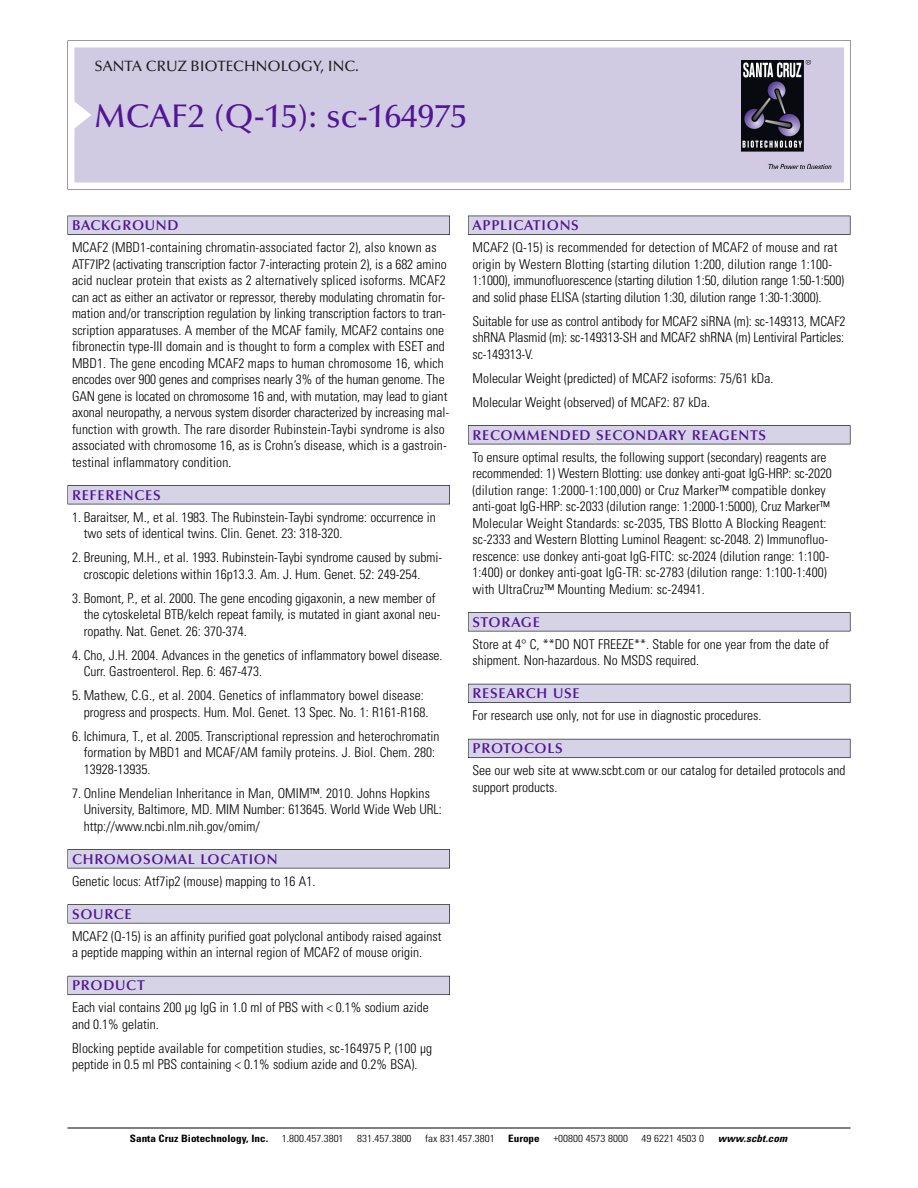
<style>
.page{position:relative;width:918px;height:1188px;background:#fff}
.page>*{position:absolute;margin:0;border:0;box-sizing:border-box;transform-origin:0 0}
.t1{font:500 33px "Optima";color:#511695}
.t2{font:500 15px "Optima";color:#231f20}
.t3{font:600 14.25px "Optima";letter-spacing:.05em;color:#511695}
.t4{font:300 condensed 13.5px/16.5px "Univers";color:#000}
.t5{font:300 condensed 10.2px "Univers";color:#000;scale:1.1 1}
.t6{font:700 condensed 10.2px "Univers";color:#000;scale:1.1 1}
.t7{font:italic 700 condensed 10.2px "Univers";letter-spacing:.005em;color:#000;scale:1.1 1}
</style>
<div class="page">
<svg style="left:68px;top:40px;width:783px;height:149px"></svg>
<div style="left:74px;top:47px;width:770px;height:135px;background:#d1cae3"></div>
<img style="left:741px;top:60px;width:90px;height:108px">
<div style="left:68px;top:216px;width:382px;height:19px;background:#525155"></div>
<div style="left:68px;top:216px;width:381px;height:18px;background:#d7d3e7"></div>
<div style="left:68px;top:485px;width:382px;height:19px;background:#525155"></div>
<div style="left:68px;top:486px;width:381px;height:18px;background:#d7d3e7"></div>
<div style="left:68px;top:849px;width:382px;height:19px;background:#545357"></div>
<div style="left:68px;top:850px;width:381px;height:18px;background:#d7d3e7"></div>
<div style="left:68px;top:904px;width:382px;height:19px;background:#575759"></div>
<div style="left:68px;top:905px;width:381px;height:18px;background:#d7d3e7"></div>
<div style="left:68px;top:976px;width:382px;height:19px;background:#5b5a62"></div>
<div style="left:68px;top:976px;width:381px;height:18px;background:#d7d3e7"></div>
<div style="left:468px;top:216px;width:382px;height:19px;background:#525155"></div>
<div style="left:468px;top:216px;width:382px;height:18px;background:#d7d3e7"></div>
<div style="left:468px;top:425px;width:382px;height:19px;background:#525155"></div>
<div style="left:468px;top:426px;width:382px;height:18px;background:#d7d3e7"></div>
<div style="left:468px;top:612px;width:382px;height:19px;background:#545357"></div>
<div style="left:468px;top:613px;width:382px;height:18px;background:#d7d3e7"></div>
<div style="left:468px;top:684px;width:382px;height:19px;background:#54535a"></div>
<div style="left:468px;top:684px;width:382px;height:18px;background:#d7d3e7"></div>
<div style="left:468px;top:739px;width:382px;height:19px;background:#5b5a62"></div>
<div style="left:468px;top:739px;width:382px;height:18px;background:#d7d3e7"></div>
<hr style="left:68px;top:1128px;width:782px;height:1px;background:#000">
<p class="t2" style="left:94px;top:61px;width:266px">SANTA CRUZ BIOTECHNOLOGY, INC.</p>
<h1 class="t1" style="left:94px;top:103px;width:374px">MCAF2 (Q-15): sc-164975</h1>
<p class="t3" style="left:72px;top:219px;width:108px">BACKGROUND</p>
<p class="t4" style="left:72px;top:240px;width:379px">MCAF2 (MBD1-containing chromatin-associated factor 2), also known as ATF7IP2 (activating transcription factor 7-interacting protein 2), is a 682 amino acid nuclear protein that exists as 2 alternatively spliced isoforms. MCAF2 can act as either an activator or repressor, thereby modulating chromatin for&shy;mation and/or transcription regulation by linking transcription factors to tran&shy;scription apparatuses. A member of the MCAF family, MCAF2 contains one fibronectin type-III domain and is thought to form a complex with ESET and MBD1. The gene encoding MCAF2 maps to human chromosome 16, which encodes over 900 genes and comprises nearly 3% of the human genome. The GAN gene is located on chromosome 16 and, with mutation, may lead to giant axonal neuropathy, a nervous system disorder characterized by increasing mal&shy;function with growth. The rare disorder Rubinstein-Taybi syndrome is also associated with chromosome 16, as is Crohn’s disease, which is a gastroin&shy;testinal inflammatory condition.</p>
<p class="t3" style="left:72px;top:489px;width:90px">REFERENCES</p>
<p class="t4" style="left:84px;top:510px;width:354px;text-indent:-12px">1. Baraitser, M., et al. 1983. The Rubinstein-Taybi syndrome: occurrence in two sets of identical twins. Clin. Genet. 23: 318-320.</p>
<p class="t4" style="left:84px;top:550px;width:360px;text-indent:-12px">2. Breuning, M.H., et al. 1993. Rubinstein-Taybi syndrome caused by submi&shy;croscopic deletions within 16p13.3. Am. J. Hum. Genet. 52: 249-254.</p>
<p class="t4" style="left:84px;top:591px;width:358px;text-indent:-12px">3. Bomont, P., et al. 2000. The gene encoding gigaxonin, a new member of the cytoskeletal BTB/kelch repeat family, is mutated in giant axonal neu&shy;ropathy. Nat. Genet. 26: 370-374.</p>
<p class="t4" style="left:84px;top:648px;width:360px;text-indent:-12px">4. Cho, J.H. 2004. Advances in the genetics of inflammatory bowel disease.<br>Curr. Gastroenterol. Rep. 6: 467-473.</p>
<p class="t4" style="left:84px;top:688px;width:346px;text-indent:-12px">5. Mathew, C.G., et al. 2004. Genetics of inflammatory bowel disease: progress and prospects. Hum. Mol. Genet. 13 Spec. No. 1: R161-R168.</p>
<p class="t4" style="left:84px;top:729px;width:357px;text-indent:-12px">6. Ichimura, T., et al. 2005. Transcriptional repression and heterochromatin formation by MBD1 and MCAF/AM family proteins. J. Biol. Chem. 280:<br>13928-13935.</p>
<p class="t4" style="left:84px;top:786px;width:360px;text-indent:-12px">7. Online Mendelian Inheritance in Man, OMIM™. 2010. Johns Hopkins<br>University, Baltimore, MD. MIM Number: 613645. World Wide Web URL: http://www.ncbi.nlm.nih.gov/omim/</p>
<p class="t3" style="left:72px;top:853px;width:207px">CHROMOSOMAL LOCATION</p>
<p class="t4" style="left:72px;top:874px;width:245px">Genetic locus: Atf7ip2 (mouse) mapping to 16 A1.</p>
<p class="t3" style="left:72px;top:908px;width:61px">SOURCE</p>
<p class="t4" style="left:72px;top:929px;width:371px">MCAF2 (Q-15) is an affinity purified goat polyclonal antibody raised against a peptide mapping within an internal region of MCAF2 of mouse origin.</p>
<p class="t3" style="left:72px;top:980px;width:74px">PRODUCT</p>
<p class="t4" style="left:72px;top:1000px;width:358px">Each vial contains 200 µg IgG in 1.0 ml of PBS with &lt; 0.1% sodium azide and 0.1% gelatin.</p>
<p class="t4" style="left:72px;top:1041px;width:362px">Blocking peptide available for competition studies, sc-164975 P, (100 µg peptide in 0.5 ml PBS containing &lt; 0.1% sodium azide and 0.2% BSA).</p>
<p class="t3" style="left:473px;top:219px;width:108px">APPLICATIONS</p>
<p class="t4" style="left:473px;top:240px;width:373px">MCAF2 (Q-15) is recommended for detection of MCAF2 of mouse and rat origin by Western Blotting (starting dilution 1:200, dilution range 1:100- 1:1000), immunofluorescence (starting dilution 1:50, dilution range 1:50-1:500) and solid phase ELISA (starting dilution 1:30, dilution range 1:30-1:3000).</p>
<p class="t4" style="left:473px;top:314px;width:374px;text-align:justify">Suitable for use as control antibody for MCAF2 siRNA (m): sc-149313, MCAF2 shRNA Plasmid (m): sc-149313-SH and MCAF2 shRNA (m) Lentiviral Particles: sc-149313-V.</p>
<p class="t4" style="left:473px;top:367px;width:302px;line-height:24px">Molecular Weight (predicted) of MCAF2 isoforms: 75/61 kDa.<br>Molecular Weight (observed) of MCAF2: 87 kDa.</p>
<p class="t3" style="left:473px;top:429px;width:295px">RECOMMENDED SECONDARY REAGENTS</p>
<p class="t4" style="left:473px;top:450px;width:361px">To ensure optimal results, the following support (secondary) reagents are recommended: 1) Western Blotting: use donkey anti-goat IgG-HRP: sc-2020 (dilution range: 1:2000-1:100,000) or Cruz Marker™ compatible donkey anti-goat IgG-HRP: sc-2033 (dilution range: 1:2000-1:5000), Cruz Marker™ Molecular Weight Standards: sc-2035, TBS Blotto A Blocking Reagent: sc-2333 and Western Blotting Luminol Reagent: sc-2048. 2) Immunofluo&shy;rescence: use donkey anti-goat IgG-FITC: sc-2024 (dilution range: 1:100- 1:400) or donkey anti-goat IgG-TR: sc-2783 (dilution range: 1:100-1:400) with UltraCruz™ Mounting Medium: sc-24941.</p>
<p class="t3" style="left:473px;top:616px;width:69px">STORAGE</p>
<p class="t4" style="left:473px;top:637px;width:358px">Store at 4° C, **DO NOT FREEZE**. Stable for one year from the date of shipment. Non-hazardous. No MSDS required.</p>
<p class="t3" style="left:473px;top:688px;width:109px">RESEARCH USE</p>
<p class="t4" style="left:473px;top:708px;width:290px">For research use only, not for use in diagnostic procedures.</p>
<p class="t3" style="left:473px;top:743px;width:92px">PROTOCOLS</p>
<p class="t4" style="left:473px;top:763px;width:375px">See our web site at www.scbt.com or our catalog for detailed protocols and support products.</p>
<p class="t6" style="left:130px;top:1135px;width:127px">Santa Cruz Biotechnology, Inc.</p>
<p class="t5" style="left:282px;top:1135px;width:58px">1.800.457.3801</p>
<p class="t5" style="left:357px;top:1135px;width:51px">831.457.3800</p>
<p class="t5" style="left:425px;top:1135px;width:65px">fax 831.457.3801</p>
<p class="t6" style="left:508px;top:1135px;width:30px">Europe</p>
<p class="t5" style="left:553px;top:1135px;width:69px">+00800 4573 8000</p>
<p class="t5" style="left:642px;top:1135px;width:58px">49 6221 4503 0</p>
<p class="t7" style="left:718px;top:1135px;width:64px">www.scbt.com</p>
</div>
